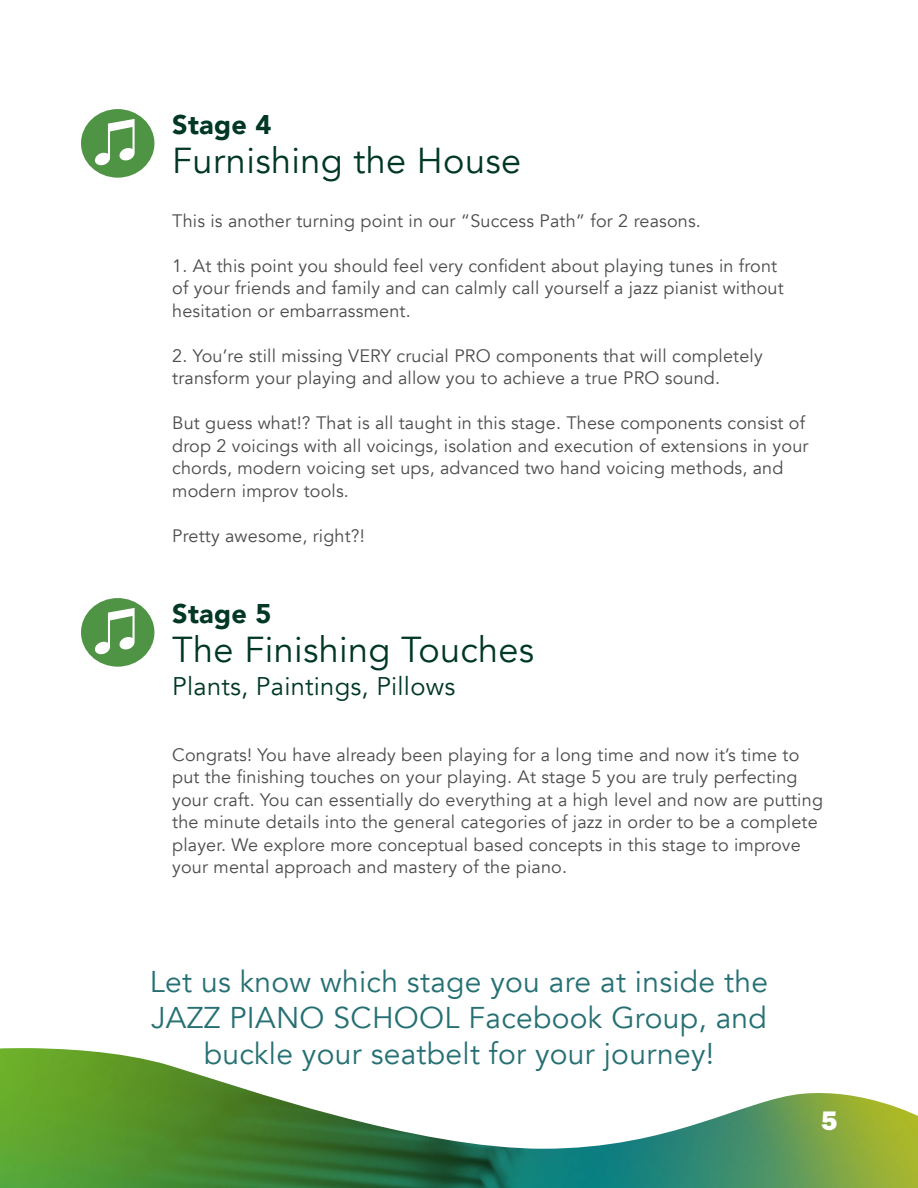
<style>
.page{position:relative;width:918px;height:1188px;background:#fff}
.page>*{position:absolute;margin:0;border:0;box-sizing:border-box;transform-origin:0 0}
.Sub_heading{font:36px "Avenir";letter-spacing:.01em;color:#003725}
.Sub_heading-2{font:30px/36px "Avenir";letter-spacing:.01em;color:#267073;text-align:center}
.heading{font:900 27px "Avenir";letter-spacing:.01em;color:#003725}
.t1{font:800 27px "Franklin Gothic";color:#fff}
.Sub_heading-3{font:25.5px "Avenir";letter-spacing:.01em;color:#003725}
.paragraph{font:18px/22.5px "Avenir";letter-spacing:.01em;color:#4b4c4d}
</style>
<div class="page">
<img style="left:0;top:1048px;width:918px;height:140px">
<div style="left:81px;top:109px;width:73px;height:69px;background:#4f9445;border-radius:50%"></div>
<svg style="left:95px;top:119px;width:40px;height:47px"></svg>
<div style="left:81px;top:598px;width:73px;height:69px;background:#4f9445;border-radius:50%"></div>
<svg style="left:95px;top:608px;width:40px;height:47px"></svg>
<p class="heading" style="left:172px;top:102px;width:101px">Stage 4</p>
<p class="Sub_heading" style="left:172px;top:139px;width:350px">Furnishing the House</p>
<p class="paragraph" style="left:172px;top:210px;width:530px">This is another turning point in our “Success Path” for 2 reasons.</p>
<p class="paragraph" style="left:172px;top:255px;width:613px">1. At this point you should feel very confident about playing tunes in front of your friends and family and can calmly call yourself a jazz pianist without hesitation or embarrassment.</p>
<p class="paragraph" style="left:172px;top:345px;width:592px">2. You’re still missing VERY crucial PRO components that will completely transform your playing and allow you to achieve a true PRO sound.</p>
<p class="paragraph" style="left:172px;top:412px;width:638px">But guess what!? That is all taught in this stage. These components consist of drop 2 voicings with all voicings, isolation and execution of extensions in your chords, modern voicing set ups, advanced two hand voicing methods, and modern improv tools.</p>
<p class="paragraph" style="left:172px;top:525px;width:194px">Pretty awesome, right?!</p>
<p class="heading" style="left:172px;top:591px;width:101px">Stage 5</p>
<p class="Sub_heading" style="left:172px;top:628px;width:363px">The Finishing Touches</p>
<p class="Sub_heading-3" style="left:172px;top:671px;width:284px">Plants, Paintings, Pillows</p>
<p class="paragraph" style="left:172px;top:744px;width:652px">Congrats! You have already been playing for a long time and now it’s time to put the finishing touches on your playing. At stage 5 you are truly perfecting your craft. You can essentially do everything at a high level and now are putting the minute details into the general categories of jazz in order to be a complete player. We explore more conceptual based concepts in this stage to improve your mental approach and mastery of the piano.</p>
<p class="Sub_heading-2" style="left:150px;top:964px;width:620px">Let us know which stage you are at inside the<br>JAZZ PIANO SCHOOL Facebook Group, and buckle your seatbelt for your journey!</p>
<h3 class="t1" style="left:821px;top:1105px;width:18px">5</h3>
</div>
